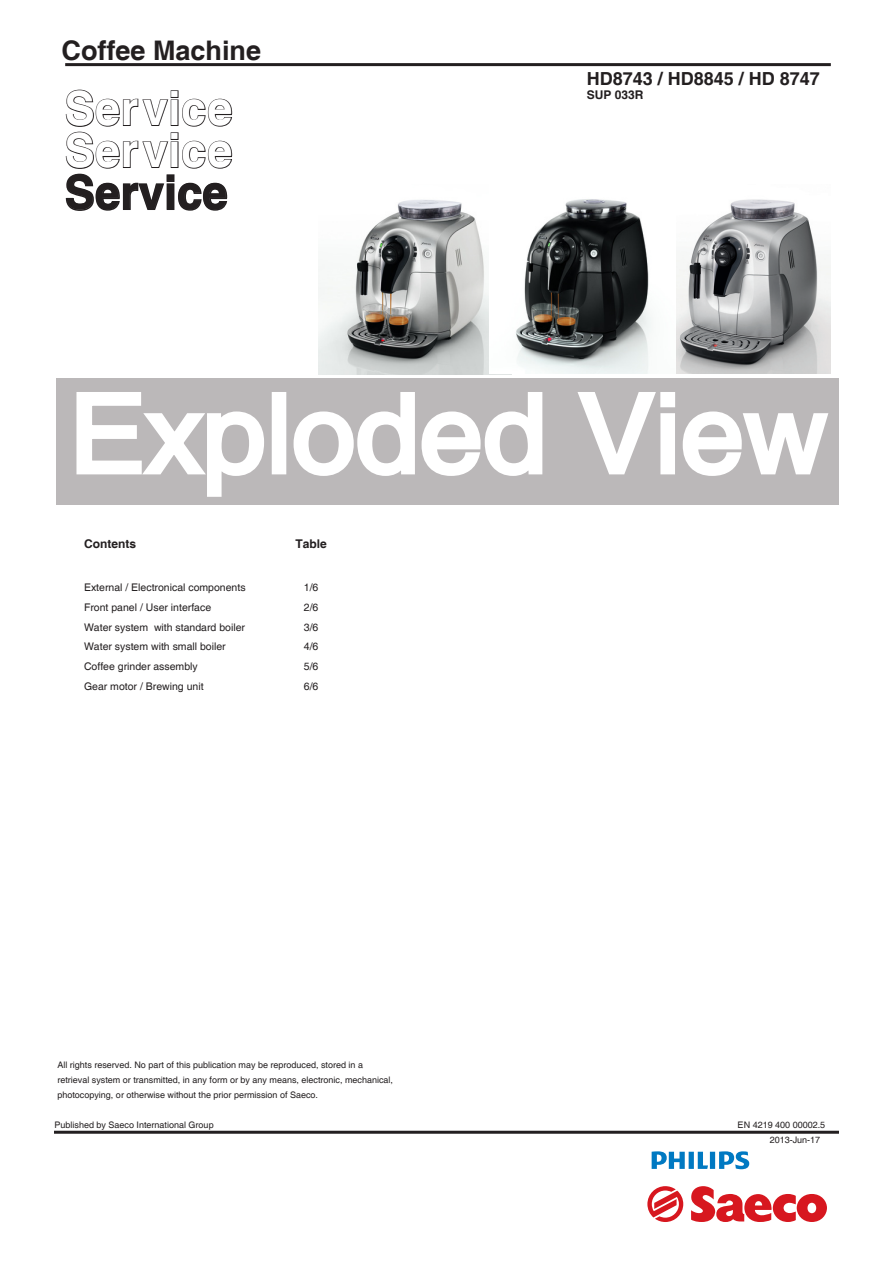
<style>
.page{position:relative;width:893px;height:1263px;background:#fff}
.page>*{position:absolute;margin:0;border:0;box-sizing:border-box;transform-origin:0 0}
.t1{font:108.6px "Helvetica";color:#fff;scale:1.06 1}
.t2{font:700 47.25px "Helvetica";letter-spacing:.01em;color:#fff;scale:.95 1}
.t3{font:700 47.25px "Helvetica";letter-spacing:.01em;color:#231f20;scale:.95 1}
.t4{font:700 27px "Helvetica";color:#231f20}
.t5{font:700 18px "Helvetica";color:#231f20}
.Codici_e_descrizioni{font:700 12px "Helvetica";color:#231f20}
.Codici_e_descrizioni-2{font:10.5px "Helvetica";color:#231f20}
.Codici_e_descrizioni-3{font:9px "Helvetica";color:#231f20}
</style>
<div class="page">
<svg style="left:65px;top:89px;width:168px;height:122px"></svg>
<div style="left:57px;top:378px;width:782px;height:126px;background:#bbb8b9"></div>
<svg style="left:76px;top:392px;width:467px;height:105px"></svg>
<svg style="left:577px;top:392px;width:252px;height:84px"></svg>
<hr style="left:54px;top:1131px;width:785px;height:3px;background:#231f20">
<svg style="left:652px;top:1151px;width:97px;height:18px"></svg>
<svg style="left:647px;top:1186px;width:36px;height:36px"></svg>
<svg style="left:691px;top:1186px;width:136px;height:36px"></svg>
<hr style="left:65px;top:63px;width:766px;height:3px;background:#231f20">
<img style="left:676px;top:199px;width:155px;height:175px">
<img style="left:319px;top:200px;width:193px;height:175px">
<img style="left:489px;top:199px;width:162px;height:175px">
<p class="t4" style="left:62px;top:34px;width:201px">Coffee Machine</p>
<p class="t2" style="left:65px;top:80px;width:178px">Service</p>
<p class="t2" style="left:65px;top:122px;width:178px">Service</p>
<p class="t3" style="left:65px;top:164px;width:173px">Service</p>
<p class="t5" style="left:587px;top:67px;width:235px">HD8743 / HD8845 / HD 8747</p>
<p class="Codici_e_descrizioni" style="left:587px;top:87px;width:58px">SUP 033R</p>
<p class="t1" style="left:69px;top:371px;width:716px">Exploded View</p>
<p class="Codici_e_descrizioni" style="left:84px;top:536px;width:53px">Contents</p>
<p class="Codici_e_descrizioni" style="left:295px;top:536px;width:33px">Table</p>
<p class="Codici_e_descrizioni-2" style="left:84px;top:582px;width:163px">External / Electronical components</p>
<p class="Codici_e_descrizioni-2" style="left:304px;top:582px;width:16px">1/6</p>
<p class="Codici_e_descrizioni-2" style="left:84px;top:601px;width:129px">Front panel / User interface</p>
<p class="Codici_e_descrizioni-2" style="left:304px;top:601px;width:16px">2/6</p>
<p class="Codici_e_descrizioni-2" style="left:84px;top:621px;width:163px">Water system with standard boiler</p>
<p class="Codici_e_descrizioni-2" style="left:304px;top:621px;width:16px">3/6</p>
<p class="Codici_e_descrizioni-2" style="left:84px;top:641px;width:143px">Water system with small boiler</p>
<p class="Codici_e_descrizioni-2" style="left:304px;top:641px;width:16px">4/6</p>
<p class="Codici_e_descrizioni-2" style="left:84px;top:660px;width:115px">Coffee grinder assembly</p>
<p class="Codici_e_descrizioni-2" style="left:304px;top:660px;width:16px">5/6</p>
<p class="Codici_e_descrizioni-2" style="left:84px;top:680px;width:121px">Gear motor / Brewing unit</p>
<p class="Codici_e_descrizioni-2" style="left:304px;top:680px;width:16px">6/6</p>
<p class="Codici_e_descrizioni-3" style="left:57px;top:1060px;width:307px">All rights reserved. No part of this publication may be reproduced, stored in a</p>
<p class="Codici_e_descrizioni-3" style="left:57px;top:1075px;width:337px">retrieval system or transmitted, in any form or by any means, electronic, mechanical,</p>
<p class="Codici_e_descrizioni-3" style="left:57px;top:1090px;width:262px">photocopying, or otherwise without the prior permission of Saeco.</p>
<p class="Codici_e_descrizioni-3" style="left:55px;top:1119px;width:161px">Published by Saeco International Group</p>
<p class="Codici_e_descrizioni-3" style="left:738px;top:1119px;width:89px">EN 4219 400 00002.5</p>
<p class="Codici_e_descrizioni-3" style="left:770px;top:1135px;width:52px">2013-Jun-17</p>
</div>
